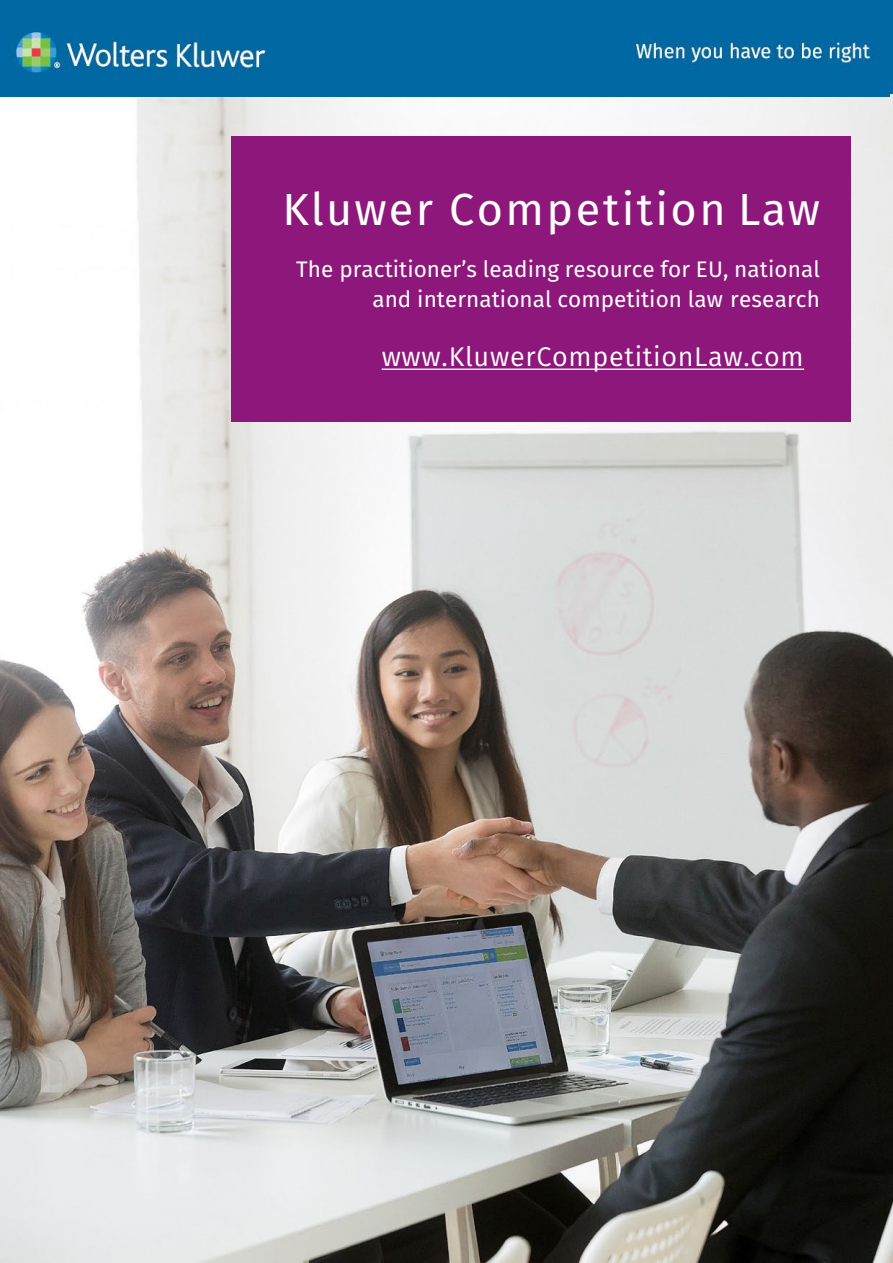
<style>
.page{position:relative;width:893px;height:1263px;background:#fff}
.page>*{position:absolute;margin:0;border:0;box-sizing:border-box;transform-origin:0 0}
.t1{font:45px "Fira Sans";letter-spacing:.055em;color:#fff}
.t2{font:27px "Fira Sans";letter-spacing:.025em;color:#fff}
.t3{font:22.5px/30px "Fira Sans";color:#fff;text-align:right}
</style>
<div class="page">
<img style="left:0;top:94px;width:893px;height:1169px">
<div style="left:0;top:0;width:893px;height:94px;background:#0068a2"></div>
<div style="left:231px;top:136px;width:619px;height:285px;background:#8e177c"></div>
<svg style="left:381px;top:369px;width:423px;height:1px"></svg>
<img style="left:0;top:30px;width:889px;height:67px">
<p class="t1" style="left:282px;top:176px;width:539px">Kluwer Competition Law</p>
<p class="t3" style="left:296px;top:253px;width:525px">The practitioner’s leading resource for EU, national and international competition law research</p>
<p class="t2" style="left:381px;top:337px;width:423px">www.KluwerCompetitionLaw.com</p>
</div>
